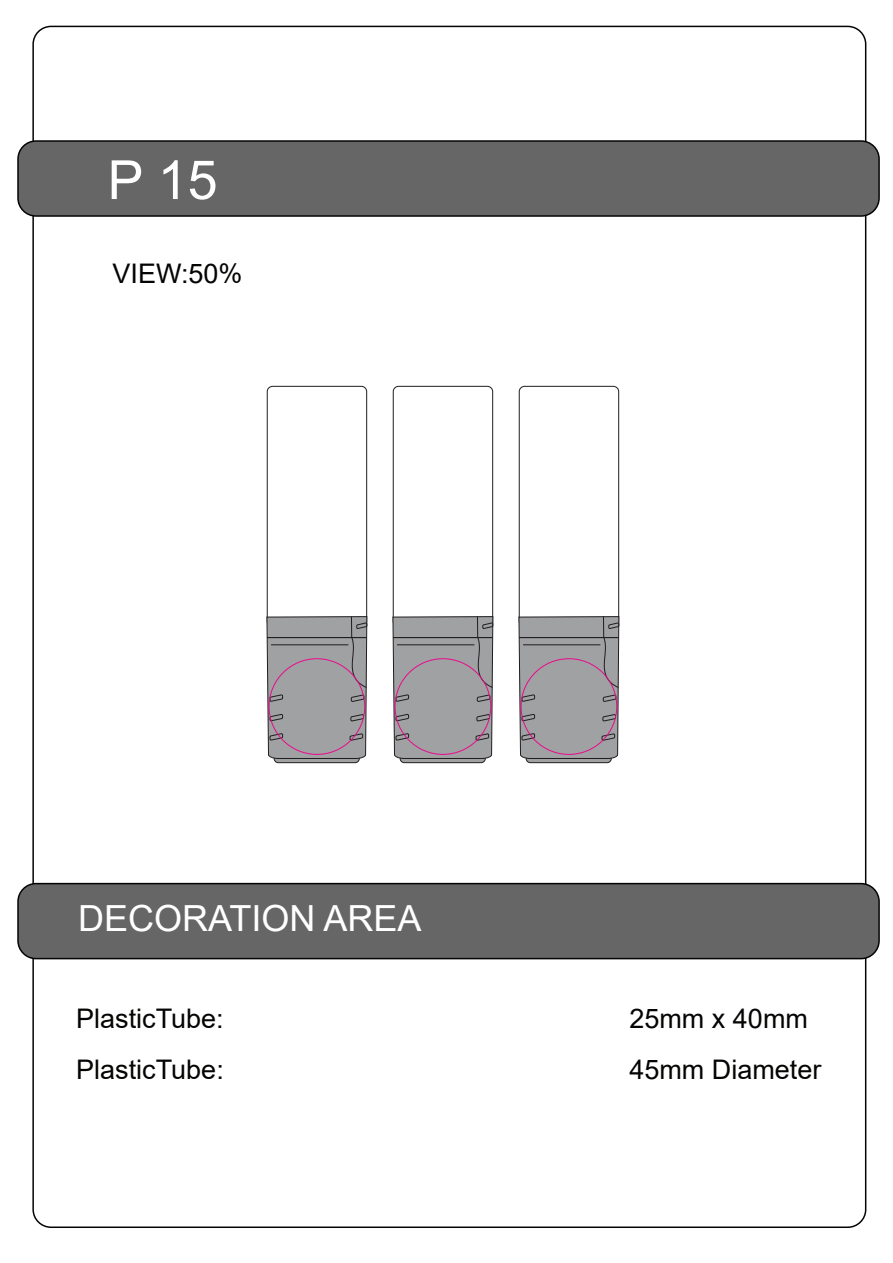
<style>
.page{position:relative;width:893px;height:1263px;background:#fff}
.page>*{position:absolute;margin:0;border:0;box-sizing:border-box;transform-origin:0 0}
.t1{font:54px "Arial";color:#fff}
.t2{font:36px "Arial";color:#fff}
.t3{font:27px "Arial";color:#040503}
</style>
<div class="page">
<div style="left:18px;top:141px;width:861px;height:75px;background:#666;border-radius:18px"></div>
<div style="left:17px;top:140px;width:863px;height:77px;border:2px solid #040503;border-radius:18px"></div>
<div style="left:18px;top:884px;width:861px;height:75px;background:#666;border-radius:18px"></div>
<div style="left:17px;top:883px;width:863px;height:76px;border:2px solid #040503;border-radius:18px"></div>
<div style="left:267px;top:386px;width:100px;height:241px;border:1px solid #201d1e;border-radius:5px"></div>
<svg style="left:266px;top:616px;width:102px;height:148px;background:#9d9a9f"></svg>
<hr style="left:267px;top:637px;width:100px;height:1px;background:#201d1e">
<hr style="left:271px;top:644px;width:77px;height:1px;background:#201d1e">
<div style="left:393px;top:386px;width:100px;height:241px;border:1px solid #201d1e;border-radius:5px"></div>
<svg style="left:392px;top:616px;width:102px;height:148px;background:#9d9a9f"></svg>
<hr style="left:393px;top:637px;width:100px;height:1px;background:#201d1e">
<hr style="left:397px;top:644px;width:77px;height:1px;background:#201d1e">
<div style="left:519px;top:386px;width:100px;height:241px;border:1px solid #201d1e;border-radius:5px"></div>
<svg style="left:518px;top:616px;width:102px;height:148px;background:#9d9a9f"></svg>
<hr style="left:519px;top:637px;width:100px;height:1px;background:#201d1e">
<hr style="left:523px;top:644px;width:77px;height:1px;background:#201d1e">
<h1 class="t1" style="left:108px;top:143px;width:112px">P 15</h1>
<p class="t3" style="left:113px;top:255px;width:132px">VIEW:50%</p>
<h2 class="t2" style="left:78px;top:893px;width:345px">DECORATION AREA</h2>
<p class="t3" style="left:76px;top:999px;width:149px">PlasticTube:</p>
<p class="t3" style="left:629px;top:1000px;width:180px">25mm x 40mm</p>
<p class="t3" style="left:76px;top:1051px;width:149px">PlasticTube:</p>
<p class="t3" style="left:629px;top:1051px;width:194px">45mm Diameter</p>
</div>
